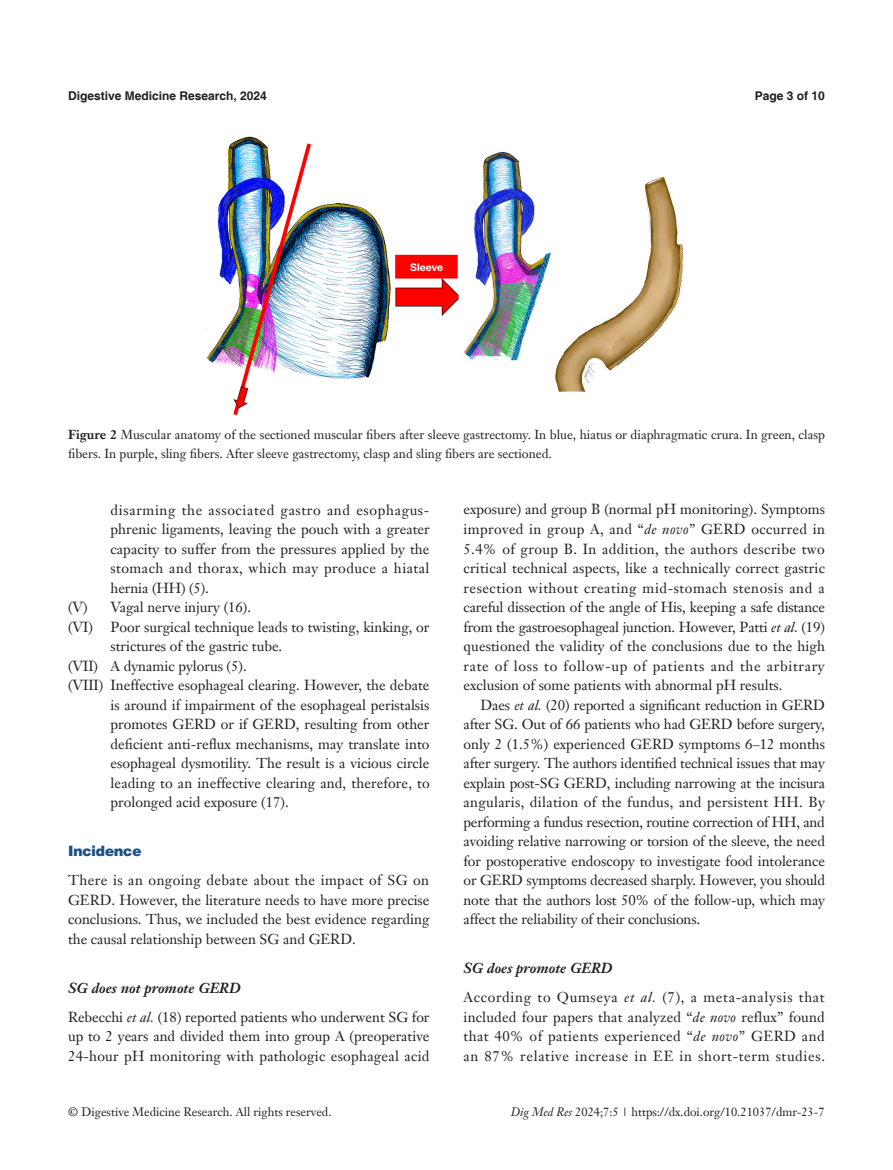
<style>
.page{position:relative;width:893px;height:1170px;background:#fff}
.page>*{position:absolute;margin:0;border:0;box-sizing:border-box;transform-origin:0 0}
.t1{font:14.25px/19.5px "Janson Text LT";color:#231f20;text-align:justify}
.t2{font:14.25px/19.5px "Janson Text LT";letter-spacing:.02em;color:#231f20}
.t3{font:14.25px/29.2px "Janson Text LT";letter-spacing:.05em;color:#231f20}
.t4{font:14.25px "Janson Text LT";letter-spacing:.045em;color:#231f20}
.t5{font:14.25px "Janson Text LT";letter-spacing:.03em;color:#231f20}
.t6{font:900 14.25px "Helvetica";color:#1c5085}
.t7{font:12.75px/19.5px "Janson Text LT";color:#231f20}
.t8{font:12px "Janson Text LT";color:#231f20}
.t9{font:700 12px "Helvetica";color:#231f20}
.t10{font:700 10.5px "Helvetica Neue LT Pro";color:#fff}
.s1{font-weight:700}
.s2{font-weight:700;font-style:italic}
.s3{font-style:italic}
</style>
<div class="page">
<img style="left:206px;top:136px;width:478px;height:280px">
<p class="t9" style="left:68px;top:88px;width:200px">Digestive Medicine Research, 2024</p>
<p class="t9" style="left:755px;top:88px;width:72px">Page 3 of 10</p>
<p class="t10" style="left:410px;top:261px;width:35px">Sleeve</p>
<p class="t7" style="left:68px;top:424px;width:758px"><span class="s1">Figure 2</span> Muscular anatomy of the sectioned muscular fibers after sleeve gastrectomy. In blue, hiatus or diaphragmatic crura. In green, clasp fibers. In purple, sling fibers. After sleeve gastrectomy, clasp and sling fibers are sectioned.</p>
<p class="t4" style="left:111px;top:500px;width:320px">disarming the associated gastro and esophagus-</p>
<p class="t1" style="left:111px;top:519px;width:321px">phrenic ligaments, leaving the pouch with a greater</p>
<p class="t1" style="left:111px;top:538px;width:320px">capacity to suffer from the pressures applied by the</p>
<p class="t5" style="left:111px;top:559px;width:320px">stomach and thorax, which may produce a hiatal</p>
<p class="t1" style="left:111px;top:577px;width:100px">hernia (HH) (5).</p>
<p class="t1" style="left:68px;top:597px;width:185px">(V) Vagal nerve injury (16).</p>
<p class="t1" style="left:68px;top:616px;width:363px">(VI) Poor surgical technique leads to twisting, kinking, or</p>
<p class="t1" style="left:111px;top:636px;width:173px">strictures of the gastric tube.</p>
<p class="t1" style="left:68px;top:655px;width:180px">(VII) A dynamic pylorus (5).</p>
<p class="t1" style="left:68px;top:675px;width:363px">(VIII) Ineffective esophageal clearing. However, the debate</p>
<p class="t1" style="left:111px;top:694px;width:320px">is around if impairment of the esophageal peristalsis</p>
<p class="t1" style="left:111px;top:714px;width:320px">promotes GERD or if GERD, resulting from other</p>
<p class="t1" style="left:111px;top:733px;width:320px">deficient anti-reflux mechanisms, may translate into</p>
<p class="t1" style="left:111px;top:753px;width:320px">esophageal dysmotility. The result is a vicious circle</p>
<p class="t1" style="left:111px;top:772px;width:321px">leading to an ineffective clearing and, therefore, to</p>
<p class="t1" style="left:111px;top:792px;width:180px">prolonged acid exposure (17).</p>
<p class="t6" style="left:68px;top:841px;width:75px">Incidence</p>
<p class="t1" style="left:68px;top:870px;width:363px">There is an ongoing debate about the impact of SG on GERD. However, the literature needs to have more precise conclusions. Thus, we included the best evidence regarding the causal relationship between SG and GERD.</p>
<p class="t1" style="left:68px;top:972px;width:363px;line-height:29.2px"><span class="s2">SG does not promote GERD<br></span>Rebecchi <span class="s3">et al.</span> (18) reported patients who underwent SG for</p>
<p class="t2" style="left:68px;top:1026px;width:363px">up to 2 years and divided them into group A (preoperative<br>24-hour pH monitoring with pathologic esophageal acid</p>
<p class="t1" style="left:463px;top:499px;width:363px">exposure) and group B (normal pH monitoring). Symptoms improved in group A, and “<span class="s3">de novo</span>” GERD occurred in 5.4% of group B. In addition, the authors describe two critical technical aspects, like a technically correct gastric resection without creating mid-stomach stenosis and a careful dissection of the angle of His, keeping a safe distance from the gastroesophageal junction. However, Patti <span class="s3">et al.</span> (19) questioned the validity of the conclusions due to the high rate of loss to follow-up of patients and the arbitrary exclusion of some patients with abnormal pH results.</p>
<p class="t1" style="left:463px;top:694px;width:363px;text-indent:17px">Daes <span class="s3">et al.</span> (20) reported a significant reduction in GERD after SG. Out of 66 patients who had GERD before surgery, only 2 (1.5%) experienced GERD symptoms 6–12 months after surgery. The authors identified technical issues that may explain post-SG GERD, including narrowing at the incisura angularis, dilation of the fundus, and persistent HH. By performing a fundus resection, routine correction of HH, and avoiding relative narrowing or torsion of the sleeve, the need for postoperative endoscopy to investigate food intolerance or GERD symptoms decreased sharply. However, you should note that the authors lost 50% of the follow-up, which may affect the reliability of their conclusions.</p>
<p class="t3" style="left:463px;top:953px;width:363px"><span class="s2">SG does promote GERD<br></span>According to Qumseya <span class="s3">et al.</span> (7), a meta-analysis that</p>
<p class="t1" style="left:463px;top:1006px;width:363px">included four papers that analyzed “<span class="s3">de novo</span> reflux” found that 40% of patients experienced “<span class="s3">de novo</span>” GERD and an 87% relative increase in EE in short-term studies.</p>
<p class="t8" style="left:68px;top:1104px;width:265px">© Digestive Medicine Research. All rights reserved.</p>
<p class="t8" style="left:511px;top:1104px;width:315px"><span class="s3">Dig Med Res</span> 2024;7:5 | https://dx.doi.org/10.21037/dmr-23-7</p>
</div>
